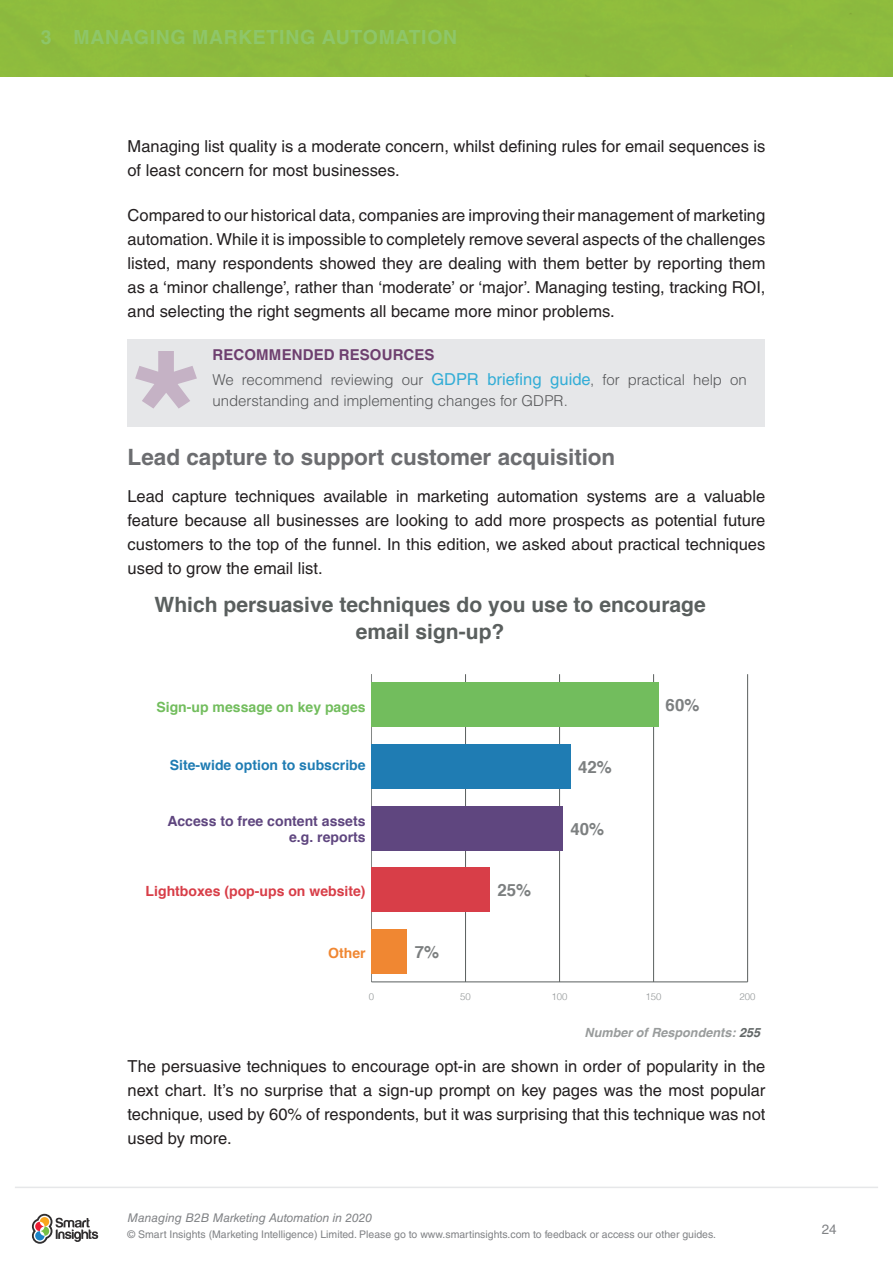
<style>
.page{position:relative;width:893px;height:1263px;background:#fff}
.page>*{position:absolute;margin:0;border:0;box-sizing:border-box;transform-origin:0 0}
.t1{font:700 22.5px "Helvetica LT Std";letter-spacing:-.005em;color:#6c6d70}
.t2{font:700 21px/26.8px "Helvetica";color:#5a5f5e;text-align:center}
.t3{font:700 19.5px "Helvetica LT Std";letter-spacing:.03em;color:#8ec669}
.t4{font:700 16.8px "Helvetica";color:#7c7f80}
.t5{font:16.5px/24px "Helvetica LT Std";color:#231f20;text-align:justify}
.Feature_body_text{font:300 15px/21px "Helvetica LT Std";letter-spacing:-.005em;color:#57585a}
.Feature_box_title{font:700 15px "Helvetica LT Std";letter-spacing:.005em;color:#6e3f6f}
.t6{font:700 14.1px/16.8px "Helvetica";color:#5f467f;text-align:right}
.t7{font:700 14.1px "Helvetica";color:#d83e48}
.t8{font:700 14.1px "Helvetica";color:#1f7cb3}
.t9{font:700 14.1px "Helvetica";color:#72bd5d}
.t10{font:700 14.1px "Helvetica";color:#f08732}
.t11{font:13.5px "Helvetica LT Std";color:#808285}
.t12{font:italic 700 12.6px "Helvetica";color:#999c9c}
.t13{font:italic 12px "Helvetica LT Std";color:#808285}
.t14{font:10.5px "Helvetica LT Std";color:#808285}
.t15{font:300 9.6px "Helvetica";color:#929697}
.s1{font-weight:400;font-size:16.5px;color:#33add6}
.s2{color:#626767}
</style>
<div class="page">
<hr style="left:15px;top:1186px;width:863px;height:2px;background:#e6e7e9">
<svg style="left:32px;top:1214px;width:66px;height:30px"></svg>
<div style="left:0;top:0;width:893px;height:77px;background:#8ebb3e"></div>
<div style="left:128px;top:339px;width:637px;height:87px;background:#e6e7e9"></div>
<svg style="left:135px;top:351px;width:62px;height:58px"></svg>
<hr style="left:371px;top:982px;width:377px;height:1px;background:#5a5f5e">
<hr style="left:371px;top:674px;width:1px;height:308px;background:#5a5f5e">
<hr style="left:465px;top:674px;width:1px;height:308px;background:#5a5f5e">
<hr style="left:559px;top:674px;width:1px;height:308px;background:#5a5f5e">
<hr style="left:653px;top:674px;width:1px;height:308px;background:#5a5f5e">
<hr style="left:747px;top:674px;width:1px;height:308px;background:#5a5f5e">
<div style="left:371px;top:683px;width:288px;height:44px;background:#72bd5d"></div>
<div style="left:371px;top:744px;width:200px;height:45px;background:#1f7cb3"></div>
<div style="left:371px;top:806px;width:192px;height:44px;background:#5f467f"></div>
<div style="left:371px;top:867px;width:119px;height:45px;background:#d83e48"></div>
<div style="left:371px;top:929px;width:36px;height:44px;background:#f08732"></div>
<p class="t3" style="left:41px;top:26px;width:418px">3 MANAGING MARKETING AUTOMATION</p>
<p class="t5" style="left:128px;top:134px;width:639px">Managing list quality is a moderate concern, whilst defining rules for email sequences is of least concern for most businesses.</p>
<p class="t5" style="left:128px;top:204px;width:639px">Compared to our historical data, companies are improving their management of marketing automation. While it is impossible to completely remove several aspects of the challenges listed, many respondents showed they are dealing with them better by reporting them as a ‘minor challenge’, rather than ‘moderate’ or ‘major’. Managing testing, tracking ROI, and selecting the right segments all became more minor problems.</p>
<p class="Feature_box_title" style="left:213px;top:345px;width:223px">RECOMMENDED RESOURCES</p>
<p class="Feature_body_text" style="left:213px;top:369px;width:536px">We recommend reviewing our <span class="s1">GDPR briefing guide</span>, for practical help on understanding and implementing changes for GDPR.</p>
<h1 class="t1" style="left:128px;top:443px;width:489px">Lead capture to support customer acquisition</h1>
<p class="t5" style="left:128px;top:484px;width:639px">Lead capture techniques available in marketing automation systems are a valuable feature because all businesses are looking to add more prospects as potential future customers to the top of the funnel. In this edition, we asked about practical techniques used to grow the email list.</p>
<p class="t2" style="left:154px;top:591px;width:553px">Which persuasive techniques do you use to encourage email sign-up?</p>
<p class="t9" style="left:156px;top:695px;width:211px">Sign-up message on key pages</p>
<p class="t8" style="left:170px;top:753px;width:197px">Site-wide option to subscribe</p>
<p class="t6" style="left:167px;top:812px;width:200px">Access to free content assets e.g. reports</p>
<p class="t7" style="left:146px;top:880px;width:222px">Lightboxes (pop-ups on website)</p>
<p class="t10" style="left:328px;top:941px;width:39px">Other</p>
<p class="t4" style="left:415px;top:939px;width:26px">7%</p>
<p class="t4" style="left:497px;top:877px;width:35px">25%</p>
<p class="t4" style="left:578px;top:753px;width:35px">42%</p>
<p class="t4" style="left:570px;top:815px;width:35px">40%</p>
<p class="t4" style="left:666px;top:692px;width:35px">60%</p>
<p class="t15" style="left:369px;top:988px;width:7px">0</p>
<p class="t15" style="left:460px;top:988px;width:12px">50</p>
<p class="t15" style="left:552px;top:988px;width:17px">100</p>
<p class="t15" style="left:646px;top:988px;width:17px">150</p>
<p class="t15" style="left:740px;top:988px;width:17px">200</p>
<p class="t12" style="left:585px;top:1022px;width:177px">Number of Respondents: <span class="s2">255</span></p>
<p class="t5" style="left:128px;top:1054px;width:639px">The persuasive techniques to encourage opt-in are shown in order of popularity in the next chart. It’s no surprise that a sign-up prompt on key pages was the most popular technique, used by 60% of respondents, but it was surprising that this technique was not used by more.</p>
<p class="t13" style="left:128px;top:1211px;width:246px">Managing B2B Marketing Automation in 2020</p>
<p class="t14" style="left:128px;top:1228px;width:590px">© Smart Insights (Marketing Intelligence) Limited. Please go to www.smartinsights.com to feedback or access our other guides.</p>
<p class="t11" style="left:822px;top:1221px;width:17px">24</p>
</div>
